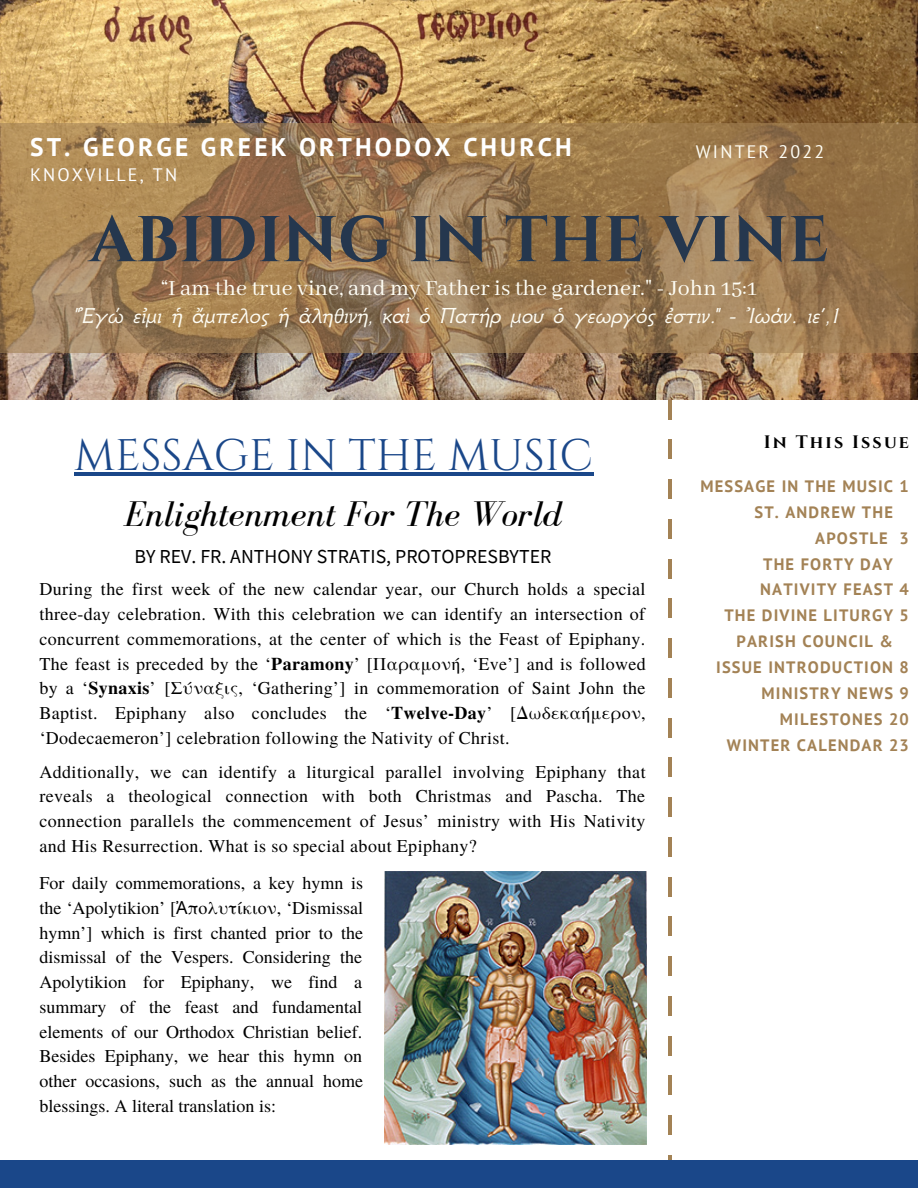
<style>
.page{position:relative;width:918px;height:1188px;background:#fff}
.page>*{position:absolute;margin:0;border:0;box-sizing:border-box;transform-origin:0 0}
.t1{font:700 64.5px "Cinzel";color:#25374e}
.t2{font:44.1px "Cinzel";color:#1a4789}
.t3{font:italic 36.75px "Bodoni FLF";color:#000}
.t4{font:700 25.5px "PT Sans";letter-spacing:.12em;color:#fff}
.t5{font:italic 24px "GFS Neohellenic";color:#fffef5}
.t6{font:24px "Abhaya Libre";color:#fffef5}
.t7{font:19.8px "Source Sans Pro";color:#000}
.t8{font:18px/24.8px "Te X Gyre Termes";letter-spacing:.02em;color:#000;text-align:justify}
.t9{font:18px "PT Sans";letter-spacing:.12em;color:#fff}
.t10{font:700 18px "Cinzel";letter-spacing:.12em;color:#000}
.t11{font:18px "PT Sans";letter-spacing:.12em;color:#fffef5}
.t12{font:700 16.5px "PT Sans";letter-spacing:.07em;color:#a38255}
.s1{font-weight:700}
.s2{font-family:"Noto Sans"}
</style>
<div class="page">
<img style="left:0;top:0;width:918px;height:399px">
<svg style="left:668px;top:1155px;width:4px;height:6px"></svg>
<hr style="left:668px;top:1115px;width:4px;height:20px;background:#a38255">
<hr style="left:668px;top:1075px;width:4px;height:20px;background:#a38255">
<hr style="left:668px;top:996px;width:4px;height:20px;background:#a38255">
<hr style="left:668px;top:956px;width:4px;height:20px;background:#a38255">
<hr style="left:668px;top:1036px;width:4px;height:19px;background:#a38255">
<hr style="left:668px;top:916px;width:4px;height:20px;background:#a38255">
<hr style="left:668px;top:479px;width:4px;height:20px;background:#a38255">
<hr style="left:668px;top:519px;width:4px;height:20px;background:#a38255">
<hr style="left:668px;top:559px;width:4px;height:20px;background:#a38255">
<hr style="left:668px;top:439px;width:4px;height:20px;background:#a38255">
<hr style="left:668px;top:400px;width:4px;height:20px;background:#a38255">
<hr style="left:668px;top:638px;width:4px;height:20px;background:#a38255">
<hr style="left:668px;top:757px;width:4px;height:20px;background:#a38255">
<hr style="left:668px;top:797px;width:4px;height:20px;background:#a38255">
<hr style="left:668px;top:837px;width:4px;height:20px;background:#a38255">
<hr style="left:668px;top:678px;width:4px;height:20px;background:#a38255">
<hr style="left:668px;top:877px;width:4px;height:20px;background:#a38255">
<hr style="left:668px;top:718px;width:4px;height:20px;background:#a38255">
<hr style="left:668px;top:598px;width:4px;height:20px;background:#a38255">
<div style="left:0;top:1161px;width:918px;height:27px;background:#1a4789"></div>
<svg style="left:0;top:124px;width:918px;height:228px;background:#9c7b52"></svg>
<img style="left:385px;top:872px;width:262px;height:272px">
<hr style="left:74px;top:472px;width:519px;height:4px;background:#1a4789">
<h3 class="t4" style="left:30px;top:130px;width:543px">ST. GEORGE GREEK ORTHODOX CHURCH</h3>
<p class="t11" style="left:696px;top:139px;width:130px">WINTER 2022</p>
<p class="t9" style="left:30px;top:163px;width:149px">KNOXVILLE, TN</p>
<h1 class="t1" style="left:89px;top:199px;width:741px">ABIDING IN THE VINE</h1>
<h3 class="t6" style="left:161px;top:275px;width:597px">“I am the true vine, and my Father is the gardener." - John 15:1</h3>
<h3 class="t5" style="left:75px;top:308px;width:769px">"Ἐγώ εἰμι ἡ ἄμπελος ἡ ἀληθινή, καὶ ὁ Πατήρ μου ὁ γεωργός ἐστιν." - Ἰωάν. ιε’,1</h3>
<h2 class="t2" style="left:74px;top:427px;width:521px">MESSAGE IN THE MUSIC</h2>
<h3 class="t3" style="left:124px;top:494px;width:440px">Enlightenment For The World</h3>
<p class="t7" style="left:135px;top:544px;width:418px">BY REV. FR. ANTHONY STRATIS, PROTOPRESBYTER</p>
<p class="t8" style="left:40px;top:576px;width:608px">During the first week of the new calendar year, our Church holds a special three-day celebration. With this celebration we can identify an intersection of concurrent commemorations, at the center of which is the Feast of Epiphany.<br>The feast is preceded by the ‘<span class="s1">Paramony</span>’ [Παραμονή , ‘Eve’] and is followed by a ‘<span class="s1">Synaxis</span>’ [Σύ ναξις, ‘Gathering’] in commemoration of Saint John the Baptist. Epiphany also concludes the ‘<span class="s1">Twelve-Day</span>’ [Δωδεκαή μερον, ‘Dodecaemeron’] celebration following the Nativity of Christ.</p>
<p class="t8" style="left:40px;top:758px;width:608px">Additionally, we can identify a liturgical parallel involving Epiphany that reveals a theological connection with both Christmas and Pascha. The connection parallels the commencement of Jesus’ ministry with His Nativity and His Resurrection. What is so special about Epiphany?</p>
<p class="t8" style="left:40px;top:870px;width:325px">For daily commemorations, a key hymn is the ‘Apolytikion’ [<span class="s2">Ἀ</span>πολυτίκιον, ‘Dismissal hymn’] which is first chanted prior to the dismissal of the Vespers. Considering the Apolytikion for Epiphany, we find a summary of the feast and fundamental elements of our Orthodox Christian belief.<br>Besides Epiphany, we hear this hymn on other occasions, such as the annual home blessings. A literal translation is:</p>
<p class="t10" style="left:764px;top:430px;width:147px">In This Issue</p>
<p class="t12" style="left:700px;top:475px;width:210px">MESSAGE IN THE MUSIC 1</p>
<p class="t12" style="left:755px;top:501px;width:140px">ST. ANDREW THE</p>
<p class="t12" style="left:815px;top:527px;width:95px">APOSTLE 3</p>
<p class="t12" style="left:763px;top:553px;width:131px">THE FORTY DAY</p>
<p class="t12" style="left:760px;top:579px;width:150px">NATIVITY FEAST 4</p>
<p class="t12" style="left:724px;top:604px;width:186px">THE DIVINE LITURGY 5</p>
<p class="t12" style="left:737px;top:630px;width:158px">PARISH COUNCIL &amp;</p>
<p class="t12" style="left:716px;top:656px;width:194px">ISSUE INTRODUCTION 8</p>
<p class="t12" style="left:762px;top:682px;width:149px">MINISTRY NEWS 9</p>
<p class="t12" style="left:780px;top:708px;width:131px">MILESTONES 20</p>
<p class="t12" style="left:727px;top:734px;width:183px">WINTER CALENDAR 23</p>
</div>
